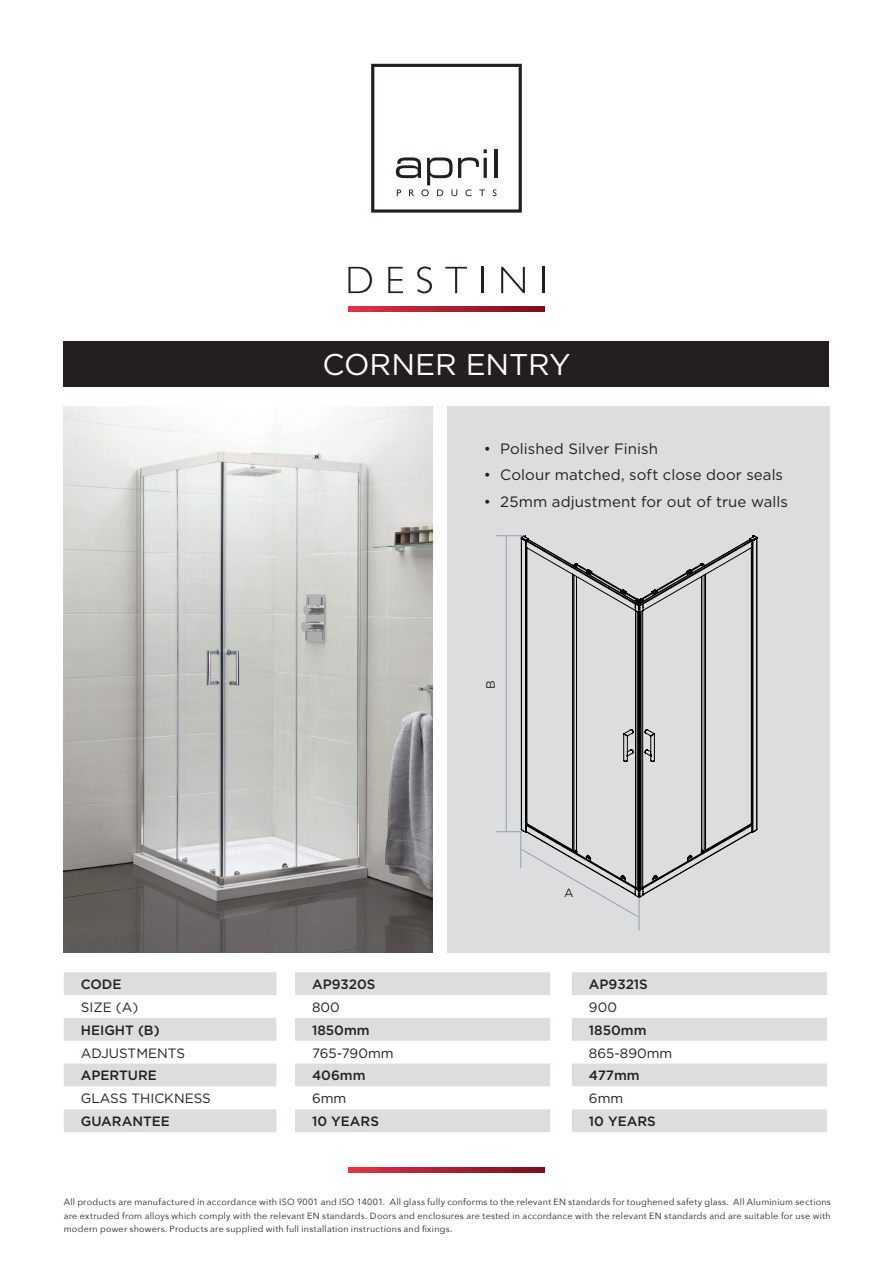
<style>
.page{position:relative;width:893px;height:1263px;background:#fff}
.page>*{position:absolute;margin:0;border:0;box-sizing:border-box;transform-origin:0 0}
.t1{font:30px "Gotham";letter-spacing:-.01em;color:#fff}
.t2{font:15px "Gotham";letter-spacing:.005em;color:#231f20}
.t3{font:500 13.5px "Gotham";color:#231f20}
.t4{font:13.5px "Gotham";color:#231f20}
.t5{font:12px "Gotham";color:#231f20}
.t6{font:9px/13.5px "Avenir Next";letter-spacing:.025em;color:#231f20;text-align:justify}
</style>
<div class="page">
<img style="left:64px;top:406px;width:368px;height:546px">
<div style="left:447px;top:406px;width:382px;height:547px;background:#dcdddf"></div>
<div style="left:64px;top:342px;width:765px;height:45px;background:#231f20"></div>
<svg style="left:64px;top:972px;width:212px;height:160px"></svg>
<svg style="left:348px;top:267px;width:24px;height:26px"></svg>
<svg style="left:388px;top:267px;width:15px;height:26px"></svg>
<svg style="left:417px;top:266px;width:15px;height:27px"></svg>
<svg style="left:445px;top:267px;width:22px;height:26px"></svg>
<hr style="left:482px;top:267px;width:2px;height:26px;background:#231f20">
<svg style="left:501px;top:267px;width:24px;height:26px"></svg>
<hr style="left:542px;top:267px;width:2px;height:26px;background:#231f20">
<svg style="left:348px;top:306px;width:196px;height:6px"></svg>
<svg style="left:348px;top:1167px;width:196px;height:6px"></svg>
<svg style="left:371px;top:64px;width:151px;height:149px"></svg>
<hr style="left:484px;top:158px;width:3px;height:20px;background:#231f20">
<hr style="left:494px;top:149px;width:3px;height:29px;background:#231f20">
<svg style="left:295px;top:972px;width:255px;height:160px"></svg>
<svg style="left:572px;top:972px;width:255px;height:160px"></svg>
<svg style="left:526px;top:535px;width:228px;height:324px"></svg>
<svg style="left:496px;top:535px;width:29px;height:1px"></svg>
<svg style="left:496px;top:563px;width:210px;height:354px"></svg>
<hr style="left:506px;top:536px;width:1px;height:295px;background:#94a0a9">
<hr style="left:520px;top:831px;width:1px;height:37px;background:#94a0a9">
<hr style="left:639px;top:897px;width:1px;height:33px;background:#94a0a9">
<p class="t1" style="left:322px;top:345px;width:250px">CORNER ENTRY</p>
<p class="t2" style="left:484px;top:439px;width:176px">• Polished Silver Finish</p>
<p class="t2" style="left:484px;top:466px;width:301px">• Colour matched, soft close door seals</p>
<p class="t2" style="left:484px;top:492px;width:306px">• 25mm adjustment for out of true walls</p>
<p class="t3" style="left:81px;top:975px;width:42px">CODE</p>
<p class="t4" style="left:81px;top:998px;width:59px">SIZE (A)</p>
<p class="t3" style="left:81px;top:1021px;width:80px">HEIGHT (B)</p>
<p class="t4" style="left:81px;top:1044px;width:106px">ADJUSTMENTS</p>
<p class="t3" style="left:81px;top:1067px;width:78px">APERTURE</p>
<p class="t4" style="left:81px;top:1090px;width:132px">GLASS THICKNESS</p>
<p class="t3" style="left:81px;top:1112px;width:91px">GUARANTEE</p>
<p class="t3" style="left:312px;top:975px;width:65px">AP9320S</p>
<p class="t4" style="left:312px;top:998px;width:29px">800</p>
<p class="t3" style="left:312px;top:1021px;width:59px">1850mm</p>
<p class="t4" style="left:312px;top:1044px;width:83px">765-790mm</p>
<p class="t3" style="left:312px;top:1067px;width:55px">406mm</p>
<p class="t4" style="left:312px;top:1090px;width:36px">6mm</p>
<p class="t3" style="left:312px;top:1112px;width:68px">10 YEARS</p>
<p class="t5" style="left:483px;top:689px;width:10px;rotate:-90deg">B</p>
<p class="t5" style="left:564px;top:885px;width:11px">A</p>
<p class="t3" style="left:589px;top:975px;width:61px">AP9321S</p>
<p class="t4" style="left:589px;top:998px;width:30px">900</p>
<p class="t3" style="left:589px;top:1021px;width:59px">1850mm</p>
<p class="t4" style="left:589px;top:1044px;width:85px">865-890mm</p>
<p class="t3" style="left:589px;top:1067px;width:52px">477mm</p>
<p class="t4" style="left:589px;top:1090px;width:36px">6mm</p>
<p class="t3" style="left:589px;top:1112px;width:68px">10 YEARS</p>
<p class="t6" style="left:64px;top:1195px;width:769px">All products are manufactured in accordance with ISO 9001 and ISO 14001. All glass fully conforms to the relevant EN standards for toughened safety glass. All Aluminium sections are extruded from alloys which comply with the relevant EN standards. Doors and enclosures are tested in accordance with the relevant EN standards and are suitable for use with modern power showers. Products are supplied with full installation instructions and fixings.</p>
</div>
